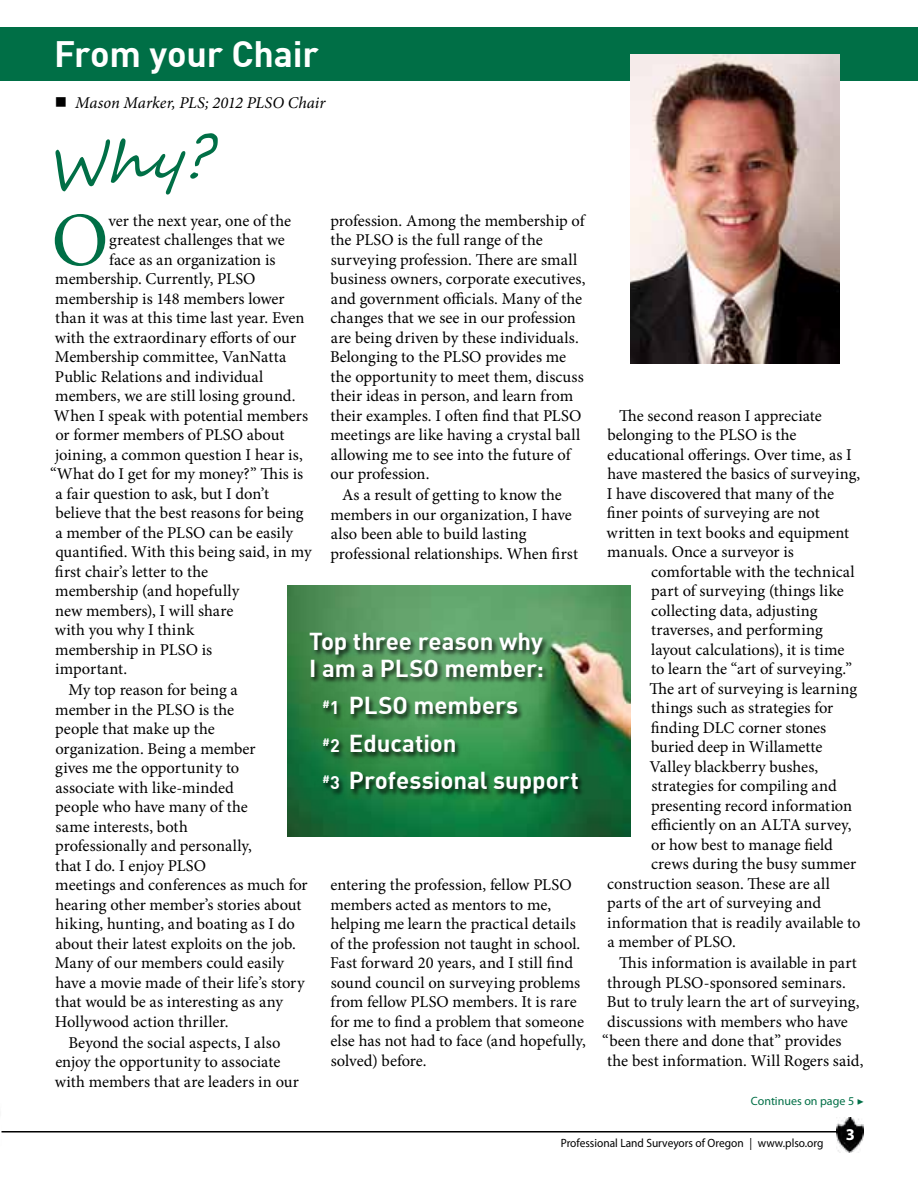
<style>
.page{position:relative;width:918px;height:1188px;background:#fff}
.page>*{position:absolute;margin:0;border:0;box-sizing:border-box;transform-origin:0 0}
.t1{font:76.5px "Minion Pro";color:#006f46}
.t2{font:italic 57px "Segoe Script";color:#006f46}
.t3{font:700 36px "DIN";letter-spacing:-.005em;color:#fff}
.t4{font:700 24px/37.3px "DIN";color:#fff}
.t5{font:16.5px/19.5px "Minion Pro";color:#000}
.t6{font:italic 16.5px "Minion Pro";color:#000}
.t7{font:700 16.5px "Myriad Pro";color:#fff}
.t8{font:12px "Myriad Pro";color:#000;scale:.95 1}
.t9{font:12px "Myriad Pro";color:#006f46}
.s1{font-size:18px}
.s2{font-family:"Minion Pro"}
</style>
<div class="page">
<img style="left:837px;top:1118px;width:27px;height:34px">
<hr style="left:2px;top:1131px;width:838px;height:2px;background:#000">
<hr style="left:0;top:439px;width:3px;height:724px;background:#fff">
<div style="left:0;top:27px;width:918px;height:54px;background:#006f46"></div>
<img style="left:630px;top:54px;width:210px;height:310px">
<img style="left:288px;top:585px;width:342px;height:252px">
<div style="left:309px;top:632px;width:276px;height:168px;background:#000;opacity:.75"></div>
<h3 class="t3" style="left:54px;top:30px;width:266px">From your Chair</h3>
<p class="t6" style="left:75px;top:92px;width:252px">Mason Marker, PLS; 2012 PLSO Chair</p>
<h2 class="t2" style="left:43px;top:124px;width:168px;rotate:-5deg">Why?</h2>
<h1 class="t1" style="left:51px;top:189px;width:59px">O</h1>
<p class="t5" style="left:108px;top:211px;width:184px">ver the next year, one of the</p>
<p class="t5" style="left:330px;top:211px;width:257px">profession. Among the membership of the PLSO is the full range of the surveying profession. There are small business owners, corporate executives, and government officials. Many of the changes that we see in our profession are being driven by these individuals.<br>Belonging to the PLSO provides me the opportunity to meet them, discuss their ideas in person, and learn from their examples. I often find that PLSO meetings are like having a crystal ball allowing me to see into the future of our profession.</p>
<p class="t5" style="left:330px;top:485px;width:249px;text-indent:12px">As a result of getting to know the members in our organization, I have also been able to build lasting professional relationships. When first</p>
<p class="t5" style="left:109px;top:230px;width:177px">greatest challenges that we</p>
<p class="t5" style="left:109px;top:250px;width:168px">face as an organization is</p>
<p class="t5" style="left:55px;top:269px;width:202px">membership. Currently, PLSO</p>
<p class="t5" style="left:55px;top:289px;width:231px">membership is 148 members lower</p>
<p class="t5" style="left:55px;top:308px;width:251px">than it was at this time last year. Even</p>
<p class="t5" style="left:55px;top:328px;width:243px">with the extraordinary efforts of our</p>
<p class="t5" style="left:55px;top:347px;width:233px">Membership committee, VanNatta</p>
<p class="t5" style="left:55px;top:367px;width:210px">Public Relations and individual</p>
<p class="t5" style="left:55px;top:386px;width:242px">members, we are still losing ground.</p>
<p class="t5" style="left:54px;top:406px;width:256px">When I speak with potential members</p>
<p class="t5" style="left:55px;top:425px;width:231px">or former members of PLSO about</p>
<p class="t5" style="left:55px;top:445px;width:249px">joining, a common question I hear is,</p>
<p class="t5" style="left:50px;top:464px;width:255px">“What do I get for my money?” This is</p>
<p class="t5" style="left:56px;top:484px;width:215px">a fair question to ask, but I don’t</p>
<p class="t5" style="left:55px;top:503px;width:250px">believe that the best reasons for being</p>
<p class="t5" style="left:56px;top:523px;width:239px">a member of the PLSO can be easily</p>
<p class="t5" style="left:55px;top:542px;width:258px">quantified. With this being said, in my</p>
<p class="t5" style="left:55px;top:562px;width:155px">first chair’s letter to the</p>
<p class="t5" style="left:55px;top:581px;width:185px">membership (and hopefully</p>
<p class="t5" style="left:55px;top:601px;width:180px">new members), I will share</p>
<p class="t5" style="left:55px;top:620px;width:141px">with you why I think</p>
<p class="t5" style="left:55px;top:640px;width:159px">membership in PLSO is</p>
<p class="t5" style="left:55px;top:659px;width:74px">important.</p>
<p class="t5" style="left:68px;top:680px;width:171px">My top reason for being a</p>
<p class="t5" style="left:55px;top:700px;width:180px">member in the PLSO is the</p>
<p class="t5" style="left:55px;top:719px;width:161px">people that make up the</p>
<p class="t5" style="left:55px;top:739px;width:202px">organization. Being a member</p>
<p class="t5" style="left:55px;top:758px;width:186px">gives me the opportunity to</p>
<p class="t5" style="left:56px;top:778px;width:180px">associate with like-minded</p>
<p class="t5" style="left:55px;top:797px;width:194px">people who have many of the</p>
<p class="t5" style="left:56px;top:817px;width:134px">same interests, both</p>
<p class="t5" style="left:55px;top:836px;width:198px">professionally and personally,</p>
<p class="t5" style="left:55px;top:856px;width:152px">that I do. I enjoy PLSO</p>
<p class="t5" style="left:55px;top:875px;width:254px">meetings and conferences as much for</p>
<p class="t5" style="left:55px;top:895px;width:248px">hearing other member’s stories about</p>
<p class="t5" style="left:55px;top:914px;width:241px">hiking, hunting, and boating as I do</p>
<p class="t5" style="left:56px;top:934px;width:242px">about their latest exploits on the job.</p>
<p class="t5" style="left:55px;top:953px;width:231px">Many of our members could easily</p>
<p class="t5" style="left:55px;top:973px;width:251px">have a movie made of their life’s story</p>
<p class="t5" style="left:55px;top:992px;width:229px">that would be as interesting as any</p>
<p class="t5" style="left:55px;top:1012px;width:175px">Hollywood action thriller.</p>
<p class="t5" style="left:68px;top:1033px;width:213px">Beyond the social aspects, I also</p>
<p class="t5" style="left:55px;top:1052px;width:226px">enjoy the opportunity to associate</p>
<p class="t5" style="left:55px;top:1072px;width:246px">with members that are leaders in our</p>
<h3 class="t4" style="left:309px;top:627px;width:236px;line-height:27px">Top three reason why<br>I am a PLSO member:</h3>
<h3 class="t4" style="left:323px;top:686px;width:258px"><sup>#</sup><span class="s1">1</span> PLSO members<br><sup>#</sup><span class="s1">2</span> Education<br><sup>#</sup><span class="s1">3</span> Professional support</h3>
<p class="t5" style="left:330px;top:875px;width:257px">entering the profession, fellow PLSO members acted as mentors to me, helping me learn the practical details of the profession not taught in school.<br>Fast forward 20 years, and I still find sound council on surveying problems from fellow PLSO members. It is rare for me to find a problem that someone else has not had to face (and hopefully, solved) before.</p>
<p class="t5" style="left:607px;top:406px;width:255px;text-indent:12px">The second reason I appreciate belonging to the PLSO is the educational offerings. Over time, as I have mastered the basics of surveying, I have discovered that many of the finer points of surveying are not written in text books and equipment manuals. Once a surveyor is</p>
<p class="t5" style="left:651px;top:562px;width:205px">comfortable with the technical</p>
<p class="t5" style="left:651px;top:581px;width:194px">part of surveying (things like</p>
<p class="t5" style="left:651px;top:601px;width:168px">collecting data, adjusting</p>
<p class="t5" style="left:651px;top:620px;width:173px">traverses, and performing</p>
<p class="t5" style="left:651px;top:640px;width:195px">layout calculations), it is time</p>
<p class="t5" style="left:651px;top:659px;width:203px">to learn the “art of surveying.”</p>
<p class="t5" style="left:650px;top:679px;width:209px">The art of surveying is learning</p>
<p class="t5" style="left:651px;top:698px;width:184px">things such as strategies for</p>
<p class="t5" style="left:651px;top:718px;width:177px">finding DLC corner stones</p>
<p class="t5" style="left:651px;top:737px;width:173px">buried deep in Willamette</p>
<p class="t5" style="left:650px;top:757px;width:170px">Valley blackberry bushes,</p>
<p class="t5" style="left:651px;top:776px;width:187px">strategies for compiling and</p>
<p class="t5" style="left:651px;top:796px;width:203px">presenting record information</p>
<p class="t5" style="left:651px;top:815px;width:202px">efficiently on an ALTA survey,</p>
<p class="t5" style="left:651px;top:835px;width:183px">or how best to manage field</p>
<p class="t5" style="left:651px;top:855px;width:207px">crews during the busy summer</p>
<p class="t5" style="left:607px;top:874px;width:224px">construction season. These are all</p>
<p class="t5" style="left:607px;top:894px;width:216px">parts of the art of surveying and</p>
<p class="t5" style="left:607px;top:913px;width:255px">information that is readily available to</p>
<p class="t5" style="left:607px;top:933px;width:130px">a member of PLSO.</p>
<p class="t5" style="left:619px;top:953px;width:239px">This information is available in part</p>
<p class="t5" style="left:607px;top:973px;width:240px">through PLSO-sponsored seminars.</p>
<p class="t5" style="left:607px;top:992px;width:254px">But to truly learn the art of surveying,</p>
<p class="t5" style="left:607px;top:1012px;width:242px">discussions with members who have</p>
<p class="t5" style="left:602px;top:1031px;width:241px">“been there and done that” provides</p>
<p class="t5" style="left:607px;top:1051px;width:258px">the best information. Will Rogers said,</p>
<p class="t9" style="left:751px;top:1094px;width:115px">Continues on page 5 <span class="s2">▶</span></p>
<p class="t8" style="left:561px;top:1136px;width:278px">Professional Land Surveyors of Oregon | www.plso.org</p>
<p class="t7" style="left:846px;top:1123px;width:11px">3</p>
</div>
